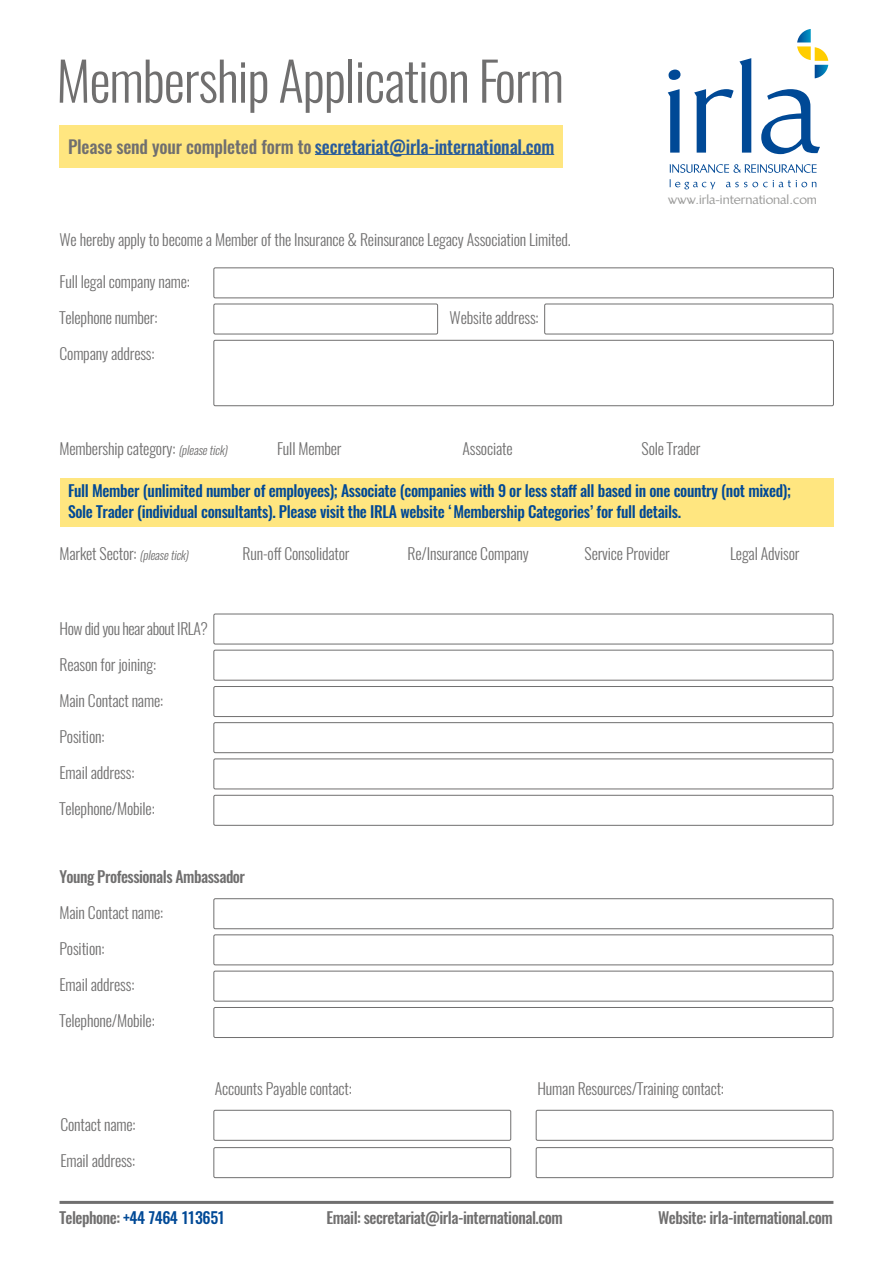
<style>
.page{position:relative;width:893px;height:1263px;background:#fff}
.page>*{position:absolute;margin:0;border:0;box-sizing:border-box;transform-origin:0 0}
.t1{font:300 53.25px "Oswald";letter-spacing:-.02em;color:#706f6f}
.t2{font:500 18px "Oswald";letter-spacing:-.01em;color:#275b9b}
.t3{font:300 15.75px "Oswald";letter-spacing:-.01em;color:#706f6f}
.t4{font:500 15.75px/21px "Oswald";letter-spacing:-.02em;color:#004996}
.t5{font:500 15.75px "Oswald";letter-spacing:-.03em;color:#706f6f}
.t6{font:300 15.75px "Oswald";letter-spacing:-.03em;color:#706f6f}
.t7{font:500 13.2px "Linotype Brewery";color:#9d9d9c}
.s1{color:#706f6f}
.s2{font-style:italic;font-size:12px}
</style>
<div class="page">
<div style="left:59px;top:125px;width:504px;height:43px;background:#ffe680"></div>
<div style="left:60px;top:478px;width:773px;height:48px;background:#ffe680"></div>
<hr style="left:315px;top:154px;width:239px;height:1px;background:#275b9b">
<svg style="left:669px;top:164px;width:148px;height:9px"></svg>
<svg style="left:669px;top:179px;width:46px;height:10px"></svg>
<svg style="left:726px;top:180px;width:90px;height:7px"></svg>
<svg style="left:797px;top:29px;width:31px;height:49px"></svg>
<svg style="left:668px;top:70px;width:12px;height:83px"></svg>
<svg style="left:694px;top:58px;width:57px;height:95px"></svg>
<svg style="left:761px;top:89px;width:59px;height:65px"></svg>
<div style="left:213px;top:267px;width:621px;height:31px;border:1px solid #706f6f;border-radius:2px"></div>
<div style="left:213px;top:304px;width:225px;height:30px;border:1px solid #706f6f;border-radius:2px"></div>
<div style="left:544px;top:304px;width:289px;height:30px;border:1px solid #706f6f;border-radius:2px"></div>
<div style="left:213px;top:340px;width:621px;height:66px;border:1px solid #706f6f;border-radius:2px"></div>
<div style="left:213px;top:614px;width:620px;height:30px;border:1px solid #706f6f;border-radius:2px"></div>
<div style="left:213px;top:650px;width:620px;height:30px;border:1px solid #706f6f;border-radius:2px"></div>
<div style="left:213px;top:686px;width:620px;height:31px;border:1px solid #706f6f;border-radius:2px"></div>
<div style="left:213px;top:722px;width:620px;height:31px;border:1px solid #706f6f;border-radius:2px"></div>
<div style="left:213px;top:758px;width:620px;height:31px;border:1px solid #706f6f;border-radius:2px"></div>
<div style="left:213px;top:795px;width:620px;height:31px;border:1px solid #706f6f;border-radius:2px"></div>
<div style="left:213px;top:898px;width:620px;height:31px;border:1px solid #706f6f;border-radius:2px"></div>
<div style="left:213px;top:934px;width:620px;height:31px;border:1px solid #706f6f;border-radius:2px"></div>
<div style="left:213px;top:971px;width:620px;height:30px;border:1px solid #706f6f;border-radius:2px"></div>
<div style="left:213px;top:1007px;width:620px;height:31px;border:1px solid #706f6f;border-radius:2px"></div>
<div style="left:213px;top:1110px;width:298px;height:31px;border:1px solid #706f6f;border-radius:2px"></div>
<div style="left:213px;top:1147px;width:298px;height:31px;border:1px solid #706f6f;border-radius:2px"></div>
<div style="left:536px;top:1110px;width:297px;height:31px;border:1px solid #706f6f;border-radius:2px"></div>
<div style="left:536px;top:1147px;width:297px;height:31px;border:1px solid #706f6f;border-radius:2px"></div>
<hr style="left:60px;top:1201px;width:773px;height:3px;background:#706f6f">
<h1 class="t1" style="left:56px;top:46px;width:509px">Membership Application Form</h1>
<p class="t2" style="left:68px;top:134px;width:488px"><span class="s1">Please send your completed form to</span> secretariat@irla-international.com</p>
<p class="t3" style="left:60px;top:229px;width:513px">We hereby apply to become a Member of the Insurance &amp; Reinsurance Legacy Association Limited.</p>
<p class="t3" style="left:60px;top:271px;width:132px">Full legal company name:</p>
<p class="t3" style="left:60px;top:307px;width:99px">Telephone number:</p>
<p class="t3" style="left:450px;top:307px;width:91px">Website address:</p>
<p class="t3" style="left:60px;top:343px;width:97px">Company address:</p>
<p class="t7" style="left:668px;top:192px;width:150px">www.irla-international.com</p>
<p class="t3" style="left:60px;top:438px;width:172px">Membership category: <span class="s2">(pleasetick)</span></p>
<p class="t3" style="left:277px;top:438px;width:66px">Full Member</p>
<p class="t3" style="left:462px;top:438px;width:52px">Associate</p>
<p class="t3" style="left:642px;top:438px;width:61px">Sole Trader</p>
<p class="t4" style="left:68px;top:480px;width:725px">Full Member (unlimited number of employees); Associate (companies with 9 or less staff all based in one country (not mixed);<br>Sole Trader (individual consultants). Please visit the IRLA website ‘Membership Categories’ for full details.</p>
<p class="t3" style="left:60px;top:543px;width:133px">Market Sector: <span class="s2">(pleasetick)</span></p>
<p class="t3" style="left:243px;top:543px;width:109px">Run-off Consolidator</p>
<p class="t3" style="left:408px;top:543px;width:123px">Re/Insurance Company</p>
<p class="t3" style="left:585px;top:543px;width:87px">Service Provider</p>
<p class="t3" style="left:730px;top:543px;width:71px">Legal Advisor</p>
<p class="t6" style="left:60px;top:618px;width:150px">How did you hear about IRLA?</p>
<p class="t3" style="left:60px;top:654px;width:98px">Reason for joining:</p>
<p class="t3" style="left:60px;top:690px;width:105px">Main Contact name:</p>
<p class="t3" style="left:60px;top:726px;width:46px">Position:</p>
<p class="t3" style="left:60px;top:762px;width:76px">Email address:</p>
<p class="t3" style="left:60px;top:798px;width:97px">Telephone/Mobile:</p>
<p class="t5" style="left:60px;top:865px;width:187px">Young Professionals Ambassador</p>
<p class="t3" style="left:60px;top:902px;width:105px">Main Contact name:</p>
<p class="t3" style="left:60px;top:938px;width:46px">Position:</p>
<p class="t3" style="left:60px;top:974px;width:76px">Email address:</p>
<p class="t3" style="left:60px;top:1010px;width:97px">Telephone/Mobile:</p>
<p class="t3" style="left:60px;top:1114px;width:77px">Contact name:</p>
<p class="t3" style="left:60px;top:1150px;width:76px">Email address:</p>
<p class="t3" style="left:215px;top:1078px;width:138px">Accounts Payable contact:</p>
<p class="t3" style="left:537px;top:1078px;width:188px">Human Resources/Training contact:</p>
<p class="t4" style="left:60px;top:1207px;width:167px"><span class="s1">Telephone:</span> +44 7464 113651</p>
<p class="t5" style="left:327px;top:1206px;width:238px">Email: secretariat@irla-international.com</p>
<p class="t5" style="left:658px;top:1206px;width:176px">Website: irla-international.com</p>
</div>
